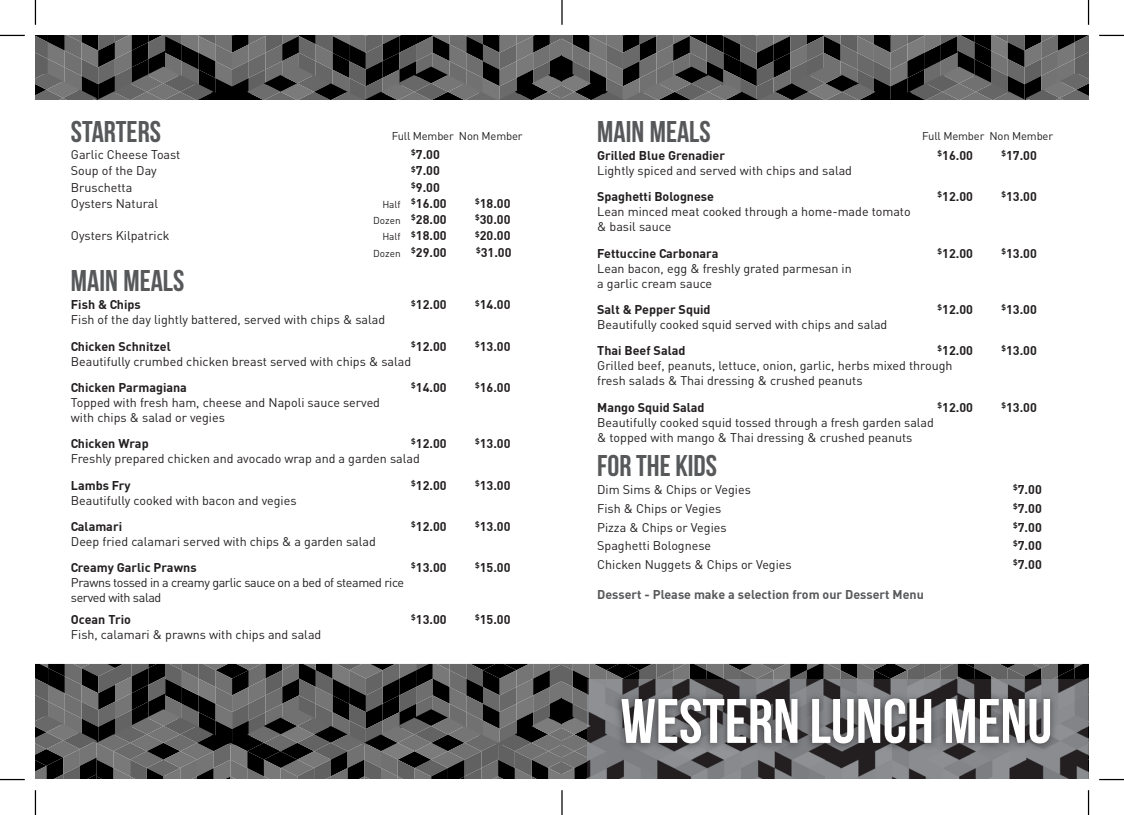
<style>
.page{position:relative;width:1124px;height:815px;background:#fff}
.page>*{position:absolute;margin:0;border:0;box-sizing:border-box;transform-origin:0 0}
.t1{font:62.75px "Bebas Neue";color:#fff}
.t2{font:30px "Bebas Neue";color:#57585a}
.t3{font:12.5px/15px "DIN";color:#231f20}
.t4{font:700 12.5px "DIN";color:#231f20}
.t5{font:12.5px/15px "DIN";letter-spacing:-.03em;color:#231f20}
.t6{font:700 12.5px "DIN";color:#57585a}
.t7{font:11.25px "DIN";letter-spacing:-.015em;color:#231f20}
.t8{font:10px "DIN";color:#231f20}
.s1{font-weight:400;font-size:10px}
.s2{font-weight:700;font-size:12.5px}
</style>
<div class="page">
<svg style="left:35px;top:664px;width:1053px;height:114px"></svg>
<svg style="left:35px;top:0;width:1px;height:25px"></svg>
<svg style="left:561px;top:0;width:1px;height:25px"></svg>
<svg style="left:1087px;top:0;width:1px;height:25px"></svg>
<svg style="left:35px;top:790px;width:1px;height:25px"></svg>
<svg style="left:561px;top:790px;width:1px;height:25px"></svg>
<svg style="left:1087px;top:790px;width:1px;height:25px"></svg>
<svg style="left:0;top:35px;width:25px;height:1px"></svg>
<svg style="left:0;top:779px;width:25px;height:1px"></svg>
<svg style="left:1099px;top:35px;width:24px;height:1px"></svg>
<svg style="left:1099px;top:779px;width:24px;height:1px"></svg>
<img style="left:587px;top:679px;width:500px;height:100px">
<svg style="left:35px;top:35px;width:1053px;height:64px"></svg>
<h2 class="t2" style="left:71px;top:114px;width:92px">STARTERS</h2>
<h2 class="t2" style="left:597px;top:114px;width:115px">MAIN MEALS</h2>
<p class="t7" style="left:391px;top:129px;width:132px">Full Member Non Member</p>
<p class="t7" style="left:922px;top:129px;width:132px">Full Member Non Member</p>
<p class="t3" style="left:71px;top:147px;width:111px">Garlic Cheese Toast</p>
<p class="t4" style="left:411px;top:148px;width:30px"><sup>$</sup>7.00</p>
<p class="t3" style="left:71px;top:164px;width:87px">Soup of the Day</p>
<p class="t4" style="left:411px;top:164px;width:30px"><sup>$</sup>7.00</p>
<p class="t3" style="left:71px;top:180px;width:63px">Bruschetta</p>
<p class="t4" style="left:411px;top:181px;width:30px"><sup>$</sup>9.00</p>
<p class="t3" style="left:71px;top:196px;width:89px">Oysters Natural</p>
<p class="t4" style="left:382px;top:197px;width:66px"><span class="s1">Half</span> <sup>$</sup>16.00</p>
<p class="t4" style="left:475px;top:197px;width:37px"><sup>$</sup>18.00</p>
<p class="t8" style="left:373px;top:215px;width:75px">Dozen <sup>$</sup><span class="s2">28.00</span></p>
<p class="t4" style="left:475px;top:213px;width:37px"><sup>$</sup>30.00</p>
<p class="t3" style="left:71px;top:229px;width:100px">Oysters Kilpatrick</p>
<p class="t4" style="left:382px;top:229px;width:66px"><span class="s1">Half</span> <sup>$</sup>18.00</p>
<p class="t4" style="left:475px;top:229px;width:37px"><sup>$</sup>20.00</p>
<p class="t8" style="left:373px;top:247px;width:75px">Dozen <sup>$</sup><span class="s2">29.00</span></p>
<p class="t4" style="left:476px;top:246px;width:37px"><sup>$</sup>31.00</p>
<h2 class="t2" style="left:71px;top:263px;width:115px">MAIN MEALS</h2>
<p class="t4" style="left:71px;top:298px;width:71px">Fish &amp; Chips</p>
<p class="t4" style="left:411px;top:298px;width:37px"><sup>$</sup>12.00</p>
<p class="t4" style="left:475px;top:298px;width:37px"><sup>$</sup>14.00</p>
<p class="t3" style="left:71px;top:313px;width:316px">Fish of the day lightly battered, served with chips &amp; salad</p>
<p class="t4" style="left:71px;top:340px;width:101px">Chicken Schnitzel</p>
<p class="t4" style="left:411px;top:340px;width:37px"><sup>$</sup>12.00</p>
<p class="t4" style="left:475px;top:340px;width:37px"><sup>$</sup>13.00</p>
<p class="t3" style="left:71px;top:354px;width:342px">Beautifully crumbed chicken breast served with chips &amp; salad</p>
<p class="t4" style="left:71px;top:381px;width:117px">Chicken Parmagiana</p>
<p class="t4" style="left:411px;top:381px;width:37px"><sup>$</sup>14.00</p>
<p class="t4" style="left:475px;top:381px;width:37px"><sup>$</sup>16.00</p>
<p class="t3" style="left:71px;top:395px;width:310px">Topped with fresh ham, cheese and Napoli sauce served with chips &amp; salad or vegies</p>
<p class="t4" style="left:71px;top:437px;width:79px">Chicken Wrap</p>
<p class="t4" style="left:411px;top:437px;width:37px"><sup>$</sup>12.00</p>
<p class="t4" style="left:475px;top:437px;width:37px"><sup>$</sup>13.00</p>
<p class="t3" style="left:71px;top:451px;width:350px">Freshly prepared chicken and avocado wrap and a garden salad</p>
<p class="t4" style="left:71px;top:479px;width:61px">Lambs Fry</p>
<p class="t4" style="left:411px;top:479px;width:37px"><sup>$</sup>12.00</p>
<p class="t4" style="left:475px;top:479px;width:37px"><sup>$</sup>13.00</p>
<p class="t3" style="left:71px;top:493px;width:227px">Beautifully cooked with bacon and vegies</p>
<p class="t4" style="left:71px;top:520px;width:53px">Calamari</p>
<p class="t4" style="left:411px;top:520px;width:37px"><sup>$</sup>12.00</p>
<p class="t4" style="left:475px;top:520px;width:37px"><sup>$</sup>13.00</p>
<p class="t3" style="left:71px;top:534px;width:306px">Deep fried calamari served with chips &amp; a garden salad</p>
<p class="t4" style="left:71px;top:561px;width:127px">Creamy Garlic Prawns</p>
<p class="t4" style="left:411px;top:561px;width:37px"><sup>$</sup>13.00</p>
<p class="t4" style="left:475px;top:561px;width:37px"><sup>$</sup>15.00</p>
<p class="t5" style="left:71px;top:575px;width:335px">Prawns tossed in a creamy garlic sauce on a bed of steamed rice served with salad</p>
<p class="t4" style="left:71px;top:613px;width:61px">Ocean Trio</p>
<p class="t4" style="left:411px;top:613px;width:37px"><sup>$</sup>13.00</p>
<p class="t4" style="left:475px;top:613px;width:37px"><sup>$</sup>15.00</p>
<p class="t3" style="left:71px;top:627px;width:252px">Fish, calamari &amp; prawns with chips and salad</p>
<p class="t4" style="left:597px;top:149px;width:129px">Grilled Blue Grenadier</p>
<p class="t4" style="left:937px;top:149px;width:37px"><sup>$</sup>16.00</p>
<p class="t4" style="left:1001px;top:149px;width:37px"><sup>$</sup>17.00</p>
<p class="t3" style="left:597px;top:163px;width:256px">Lightly spiced and served with chips and salad</p>
<p class="t4" style="left:597px;top:190px;width:118px">Spaghetti Bolognese</p>
<p class="t4" style="left:937px;top:190px;width:37px"><sup>$</sup>12.00</p>
<p class="t4" style="left:1001px;top:190px;width:37px"><sup>$</sup>13.00</p>
<p class="t3" style="left:597px;top:204px;width:315px">Lean minced meat cooked through a home-made tomato &amp; basil sauce</p>
<p class="t4" style="left:597px;top:247px;width:123px">Fettuccine Carbonara</p>
<p class="t4" style="left:937px;top:247px;width:37px"><sup>$</sup>12.00</p>
<p class="t4" style="left:1001px;top:247px;width:37px"><sup>$</sup>13.00</p>
<p class="t3" style="left:597px;top:261px;width:256px">Lean bacon, egg &amp; freshly grated parmesan in a garlic cream sauce</p>
<p class="t4" style="left:597px;top:303px;width:115px">Salt &amp; Pepper Squid</p>
<p class="t4" style="left:937px;top:303px;width:37px"><sup>$</sup>12.00</p>
<p class="t4" style="left:1001px;top:303px;width:37px"><sup>$</sup>13.00</p>
<p class="t3" style="left:597px;top:317px;width:292px">Beautifully cooked squid served with chips and salad</p>
<p class="t4" style="left:597px;top:344px;width:90px">Thai Beef Salad</p>
<p class="t4" style="left:937px;top:344px;width:37px"><sup>$</sup>12.00</p>
<p class="t4" style="left:1001px;top:344px;width:37px"><sup>$</sup>13.00</p>
<p class="t3" style="left:597px;top:358px;width:357px">Grilled beef, peanuts, lettuce, onion, garlic, herbs mixed through fresh salads &amp; Thai dressing &amp; crushed peanuts</p>
<p class="t4" style="left:597px;top:401px;width:109px">Mango Squid Salad</p>
<p class="t4" style="left:937px;top:401px;width:37px"><sup>$</sup>12.00</p>
<p class="t4" style="left:1001px;top:401px;width:37px"><sup>$</sup>13.00</p>
<p class="t3" style="left:597px;top:415px;width:338px">Beautifully cooked squid tossed through a fresh garden salad &amp; topped with mango &amp; Thai dressing &amp; crushed peanuts</p>
<h2 class="t2" style="left:597px;top:448px;width:121px">FOR THE KIDS</h2>
<p class="t3" style="left:597px;top:482px;width:155px">Dim Sims &amp; Chips or Vegies</p>
<p class="t4" style="left:1013px;top:483px;width:30px"><sup>$</sup>7.00</p>
<p class="t3" style="left:597px;top:501px;width:125px">Fish &amp; Chips or Vegies</p>
<p class="t4" style="left:1013px;top:502px;width:30px"><sup>$</sup>7.00</p>
<p class="t3" style="left:597px;top:520px;width:131px">Pizza &amp; Chips or Vegies</p>
<p class="t4" style="left:1013px;top:521px;width:30px"><sup>$</sup>7.00</p>
<p class="t3" style="left:597px;top:539px;width:115px">Spaghetti Bolognese</p>
<p class="t4" style="left:1013px;top:539px;width:30px"><sup>$</sup>7.00</p>
<p class="t3" style="left:597px;top:557px;width:196px">Chicken Nuggets &amp; Chips or Vegies</p>
<p class="t4" style="left:1013px;top:558px;width:30px"><sup>$</sup>7.00</p>
<p class="t6" style="left:597px;top:588px;width:328px">Dessert - Please make a selection from our Dessert Menu</p>
<h1 class="t1" style="left:620px;top:685px;width:433px">WESTERN LUNCH MENU</h1>
</div>
